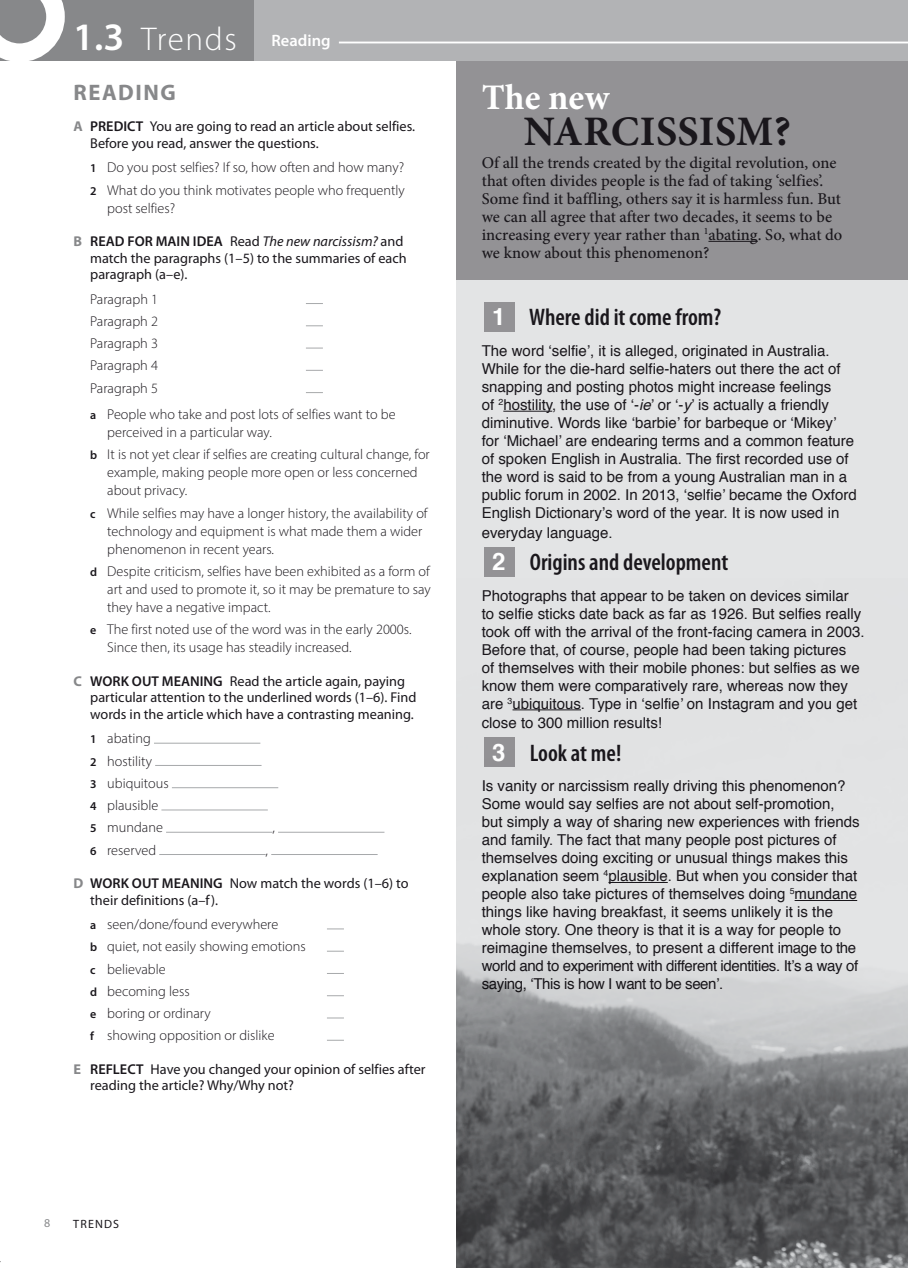
<style>
.page{position:relative;width:908px;height:1268px;background:#fff}
.page>*{position:absolute;margin:0;border:0;box-sizing:border-box;transform-origin:0 0}
.t1{font:700 42px "Minion Pro";letter-spacing:.01em;color:#1a171c}
.t2{font:700 36px "Minion Pro";color:#fff}
.t3{font:300 33px "Myriad Pro";letter-spacing:.05em;color:#fff}
.t4{font:600 condensed 24px "Myriad Pro";color:#1a171c}
.t5{font:700 22.5px "Myriad Pro";letter-spacing:.07em;color:#87888a}
.t6{font:500 16.5px/18px "Minion Pro";color:#1a171c}
.t7{font:600 16.5px "Myriad Pro";color:#fff}
.t8{font:15px/18px "Helvetica";color:#1a171c}
.t9{font:300 14.25px/22.2px "Myriad Pro";color:#1a171c}
.t10{font:14.25px/16.5px "Myriad Pro";color:#1a171c}
.t11{font:12px "Myriad Pro";letter-spacing:.095em;color:#1a171c}
.t12{font:12px "Myriad Pro";color:#87888a}
.s1{font-weight:600;font-size:39px}
.s2{font-weight:700;color:#87888a}
.s3{font-weight:600}
.s4{font-weight:600;font-size:12px}
.s5{font-style:italic}
.s6{font-family:"Helvetica";font-weight:700;font-stretch:normal;color:#fff}
</style>
<div class="page">
<div style="left:0;top:0;width:254px;height:61px;background:#87888a"></div>
<div style="left:456px;top:41px;width:451px;height:1226px;background:#e3e4e5"></div>
<svg style="left:306px;top:303px;width:17px;height:1px"></svg>
<svg style="left:306px;top:325px;width:17px;height:1px"></svg>
<svg style="left:306px;top:348px;width:17px;height:1px"></svg>
<svg style="left:306px;top:370px;width:17px;height:1px"></svg>
<svg style="left:306px;top:392px;width:17px;height:1px"></svg>
<hr style="left:154px;top:742px;width:106px;height:1px;background:#a7a9ab">
<hr style="left:155px;top:765px;width:106px;height:1px;background:#a7a9ab">
<hr style="left:172px;top:787px;width:106px;height:1px;background:#a7a9ab">
<hr style="left:161px;top:809px;width:107px;height:1px;background:#a7a9ab">
<hr style="left:166px;top:831px;width:106px;height:1px;background:#a7a9ab">
<hr style="left:278px;top:831px;width:106px;height:1px;background:#a7a9ab">
<hr style="left:159px;top:854px;width:106px;height:1px;background:#a7a9ab">
<hr style="left:271px;top:854px;width:106px;height:1px;background:#a7a9ab">
<svg style="left:327px;top:928px;width:17px;height:1px"></svg>
<svg style="left:327px;top:950px;width:17px;height:1px"></svg>
<svg style="left:327px;top:973px;width:17px;height:1px"></svg>
<svg style="left:327px;top:995px;width:17px;height:1px"></svg>
<svg style="left:327px;top:1017px;width:17px;height:1px"></svg>
<svg style="left:327px;top:1039px;width:17px;height:1px"></svg>
<div style="left:483px;top:302px;width:31px;height:29px;background:#939295"></div>
<div style="left:483px;top:547px;width:31px;height:30px;background:#939295"></div>
<hr style="left:503px;top:411px;width:49px;height:1px;background:#1a171c">
<img style="left:456px;top:709px;width:451px;height:558px">
<div style="left:456px;top:60px;width:451px;height:219px;background:#939295"></div>
<div style="left:254px;top:0;width:653px;height:61px;background:#b2b3b5"></div>
<hr style="left:339px;top:42px;width:568px;height:1px;background:#fff">
<hr style="left:708px;top:241px;width:49px;height:1px;background:#1a171c">
<svg style="left:0;top:0;width:65px;height:61px"></svg>
<svg style="left:901px;top:1260px;width:7px;height:8px"></svg>
<h3 class="t3" style="left:73px;top:19px;width:165px"><span class="s1">1.3</span> Trends</h3>
<h3 class="t5" style="left:73px;top:78px;width:104px">READING</h3>
<p class="t10" style="left:90px;top:119px;width:326px;text-indent:-17px"><span class="s2">A</span> <span class="s3">PREDICT</span> You are going to read an article about selfies.<br>Before you read, answer the questions.</p>
<p class="t9" style="left:90px;top:156px;width:316px"><span class="s4">1</span> Do you post selfies? If so, how often and how many?<br><span class="s4">2</span> What do you think motivates people who frequently</p>
<p class="t9" style="left:107px;top:197px;width:69px">post selfies?</p>
<p class="t10" style="left:90px;top:233px;width:318px;text-indent:-17px"><span class="s2">B</span> <span class="s3">READ FOR MAIN IDEA</span> Read <span class="s5">The new narcissism?</span> and match the paragraphs (1–5) to the summaries of each paragraph (a–e).</p>
<p class="t9" style="left:90px;top:287px;width:69px;text-align:justify">Paragraph 1<br>Paragraph 2<br>Paragraph 3<br>Paragraph 4<br>Paragraph 5</p>
<p class="t9" style="left:107px;top:405px;width:290px;line-height:18px;text-indent:-17px"><span class="s4">a</span> People who take and post lots of selfies want to be perceived in a particular way.</p>
<p class="t9" style="left:107px;top:445px;width:324px;line-height:18px;text-indent:-17px"><span class="s4">b</span> It is not yet clear if selfies are creating cultural change, for example, making people more open or less concerned about privacy.</p>
<p class="t9" style="left:107px;top:504px;width:322px;line-height:18px;text-indent:-17px"><span class="s4">c</span> While selfies may have a longer history, the availability of technology and equipment is what made them a wider phenomenon in recent years.</p>
<p class="t9" style="left:107px;top:562px;width:325px;line-height:18px;text-align:justify;text-indent:-17px"><span class="s4">d</span> Despite criticism, selfies have been exhibited as a form of art and used to promote it, so it may be premature to say they have a negative impact.</p>
<p class="t9" style="left:107px;top:620px;width:305px;line-height:18px;text-indent:-17px"><span class="s4">e</span> The first noted use of the word was in the early 2000s.<br>Since then, its usage has steadily increased.</p>
<p class="t10" style="left:90px;top:673px;width:327px;text-indent:-17px"><span class="s2">C</span> <span class="s3">WORK OUT MEANING</span> Read the article again, paying particular attention to the underlined words (1–6). Find words in the article which have a contrasting meaning.</p>
<p class="t9" style="left:90px;top:727px;width:80px"><span class="s4">1</span> abating<br><span class="s4">2</span> hostility<br><span class="s4">3</span> ubiquitous<br><span class="s4">4</span> plausible<br><span class="s4">5</span> mundane</p>
<p class="t9" style="left:272px;top:816px;width:4px">,</p>
<p class="t9" style="left:90px;top:838px;width:67px"><span class="s4">6</span> reserved</p>
<p class="t9" style="left:265px;top:838px;width:4px">,</p>
<p class="t10" style="left:90px;top:875px;width:320px;text-indent:-17px"><span class="s2">D</span> <span class="s3">WORK OUT MEANING</span> Now match the words (1–6) to their definitions (a–f).</p>
<p class="t9" style="left:90px;top:912px;width:217px"><span class="s4">a</span> seen/done/found everywhere<br><span class="s4">b</span> quiet, not easily showing emotions <span class="s4">c</span> believable<br><span class="s4">d</span> becoming less<br><span class="s4">e</span> boring or ordinary<br><span class="s4">f</span> showing opposition or dislike</p>
<p class="t10" style="left:90px;top:1060px;width:337px;text-indent:-17px"><span class="s2">E</span> <span class="s3">REFLECT</span> Have you changed your opinion of selfies after reading the article? Why/Why not?</p>
<p class="t7" style="left:271px;top:30px;width:61px">Reading</p>
<p class="t12" style="left:44px;top:1216px;width:8px">8</p>
<p class="t11" style="left:73px;top:1216px;width:47px">TRENDS</p>
<h2 class="t2" style="left:481px;top:72px;width:129px">The new</h2>
<h1 class="t1" style="left:523px;top:102px;width:268px">NARCISSISM?</h1>
<p class="t6" style="left:481px;top:153px;width:362px">Of all the trends created by the digital revolution, one that often divides people is the fad of taking ‘selfies’.<br>Some find it baffling, others say it is harmless fun. But we can all agree that after two decades, it seems to be increasing every year rather than <sup>1</sup>abating. So, what do we know about this phenomenon?</p>
<h3 class="t4" style="left:492px;top:304px;width:230px"><span class="s6">1</span> Where did it come from?</h3>
<p class="t8" style="left:481px;top:342px;width:376px">The word ‘selfie’, it is alleged, originated in Australia.<br>While for the die-hard selfie-haters out there the act of snapping and posting photos might increase feelings<br>of <sup>2</sup>hostility, the use of ‘-<span class="s5">ie</span>’ or ‘-<span class="s5">y</span>’ is actually a friendly diminutive. Words like ‘barbie’ for barbeque or ‘Mikey’ for ‘Michael’ are endearing terms and a common feature of spoken English in Australia. The first recorded use of the word is said to be from a young Australian man in a public forum in 2002. In 2013, ‘selfie’ became the Oxford English Dictionary’s word of the year. It is now used in</p>
<p class="t8" style="left:481px;top:524px;width:132px">everyday language.</p>
<h3 class="t4" style="left:492px;top:549px;width:237px"><span class="s6">2</span> Origins and development</h3>
<p class="t8" style="left:481px;top:587px;width:384px">Photographs that appear to be taken on devices similar to selfie sticks date back as far as 1926. But selfies really took off with the arrival of the front-facing camera in 2003.<br>Before that, of course, people had been taking pictures<br>of themselves with their mobile phones: but selfies as we know them were comparatively rare, whereas now they are <sup>3</sup>ubiquitous. Type in ‘selfie’ on Instagram and you get</p>
<p class="t8" style="left:481px;top:714px;width:182px">close to 300 million results!</p>
<h3 class="t4" style="left:492px;top:739px;width:130px"><span class="s6">3</span> Look at me!</h3>
<p class="t8" style="left:481px;top:777px;width:379px">Is vanity or narcissism really driving this phenomenon?<br>Some would say selfies are not about self-promotion,<br>but simply a way of sharing new experiences with friends and family. The fact that many people post pictures of themselves doing exciting or unusual things makes this explanation seem <sup>4</sup>plausible. But when you consider that people also take pictures of themselves doing <sup>5</sup>mundane things like having breakfast, it seems unlikely it is the whole story. One theory is that it is a way for people to reimagine themselves, to present a different image to the world and to experiment with different identities. It’s a way of saying, ‘This is how I want to be seen’.</p>
</div>
